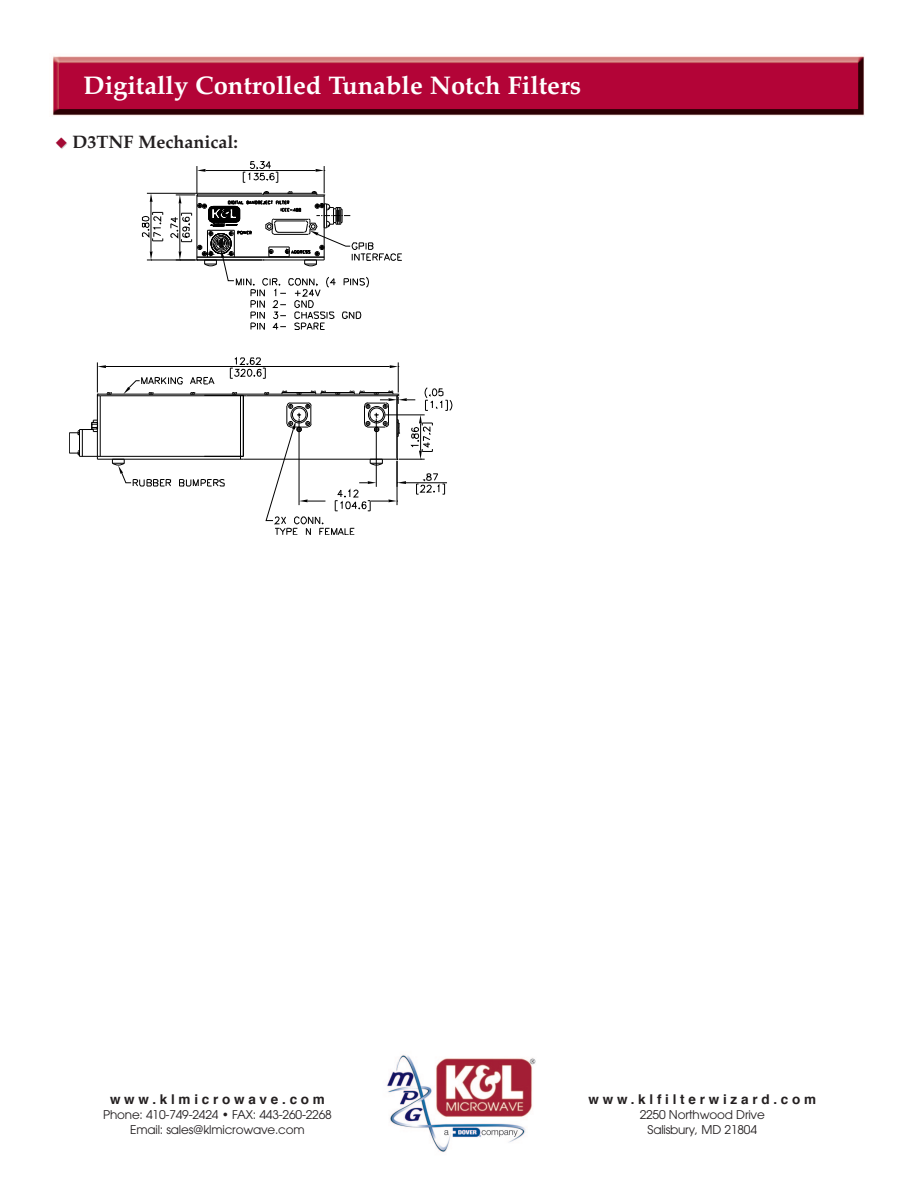
<style>
.page{position:relative;width:918px;height:1188px;background:#fff}
.page>*{position:absolute;margin:0;border:0;box-sizing:border-box;transform-origin:0 0}
.t1{font:700 25.5px "Palatino";color:#fff}
.t2{font:700 18px "Palatino";color:#231f20}
.t3{font:700 13.5px "Helvetica";letter-spacing:.28em;color:#231f20}
.t4{font:12px "Avant Garde";letter-spacing:-.015em;color:#231f20}
.s1{color:#ccc}
</style>
<div class="page">
<img style="left:52px;top:56px;width:812px;height:60px">
<div style="left:60px;top:64px;width:798px;height:45px;background:#b30437"></div>
<hr style="left:100px;top:396px;width:147px;height:1px;background:#000">
<hr style="left:97px;top:456px;width:146px;height:1px;background:#000">
<hr style="left:97px;top:459px;width:146px;height:1px;background:#000">
<hr style="left:243px;top:459px;width:154px;height:1px;background:#000">
<hr style="left:247px;top:396px;width:151px;height:1px;background:#000">
<hr style="left:204px;top:395px;width:39px;height:1px;background:#000">
<hr style="left:243px;top:395px;width:1px;height:61px;background:#000">
<hr style="left:100px;top:396px;width:1px;height:60px;background:#000">
<hr style="left:97px;top:394px;width:301px;height:1px;background:#000">
<hr style="left:97px;top:396px;width:1px;height:60px;background:#000">
<svg style="left:107px;top:392px;width:5px;height:3px"></svg>
<svg style="left:190px;top:392px;width:5px;height:3px"></svg>
<svg style="left:232px;top:392px;width:5px;height:3px"></svg>
<hr style="left:97px;top:362px;width:1px;height:31px;background:#000">
<hr style="left:398px;top:362px;width:1px;height:31px;background:#000">
<hr style="left:106px;top:366px;width:284px;height:1px;background:#000">
<svg style="left:97px;top:365px;width:9px;height:3px"></svg>
<svg style="left:230px;top:357px;width:36px;height:22px"></svg>
<svg style="left:390px;top:365px;width:9px;height:3px"></svg>
<hr style="left:147px;top:193px;width:115px;height:1px;background:#000">
<hr style="left:147px;top:260px;width:115px;height:1px;background:#000">
<hr style="left:151px;top:202px;width:1px;height:49px;background:#000">
<svg style="left:150px;top:193px;width:3px;height:9px"></svg>
<svg style="left:142px;top:212px;width:22px;height:30px"></svg>
<svg style="left:150px;top:251px;width:3px;height:10px"></svg>
<hr style="left:240px;top:396px;width:1px;height:63px;background:#000">
<svg style="left:112px;top:459px;width:59px;height:28px"></svg>
<svg style="left:179px;top:479px;width:46px;height:8px"></svg>
<svg style="left:123px;top:377px;width:60px;height:18px"></svg>
<svg style="left:190px;top:377px;width:25px;height:8px"></svg>
<svg style="left:264px;top:387px;width:188px;height:148px"></svg>
<svg style="left:170px;top:161px;width:232px;height:169px"></svg>
<svg style="left:69px;top:420px;width:29px;height:39px"></svg>
<img style="left:387px;top:1055px;width:149px;height:97px">
<p class="t1" style="left:83px;top:73px;width:499px">Digitally Controlled Tunable Notch Filters</p>
<p class="t2" style="left:56px;top:133px;width:183px"><span class="s1">◆</span> D3TNF Mechanical:</p>
<p class="t3" style="left:110px;top:1094px;width:216px">www.klmicrowave.com</p>
<p class="t4" style="left:103px;top:1111px;width:230px">Phone: 410-749-2424 • FAX: 443-260-2268</p>
<p class="t4" style="left:130px;top:1126px;width:176px">Email: sales@klmicrowave.com</p>
<p class="t3" style="left:589px;top:1094px;width:229px">www.klfilterwizard.com</p>
<p class="t4" style="left:640px;top:1111px;width:127px">2250 Northwood Drive</p>
<p class="t4" style="left:648px;top:1126px;width:111px">Salisbury, MD 21804</p>
</div>
